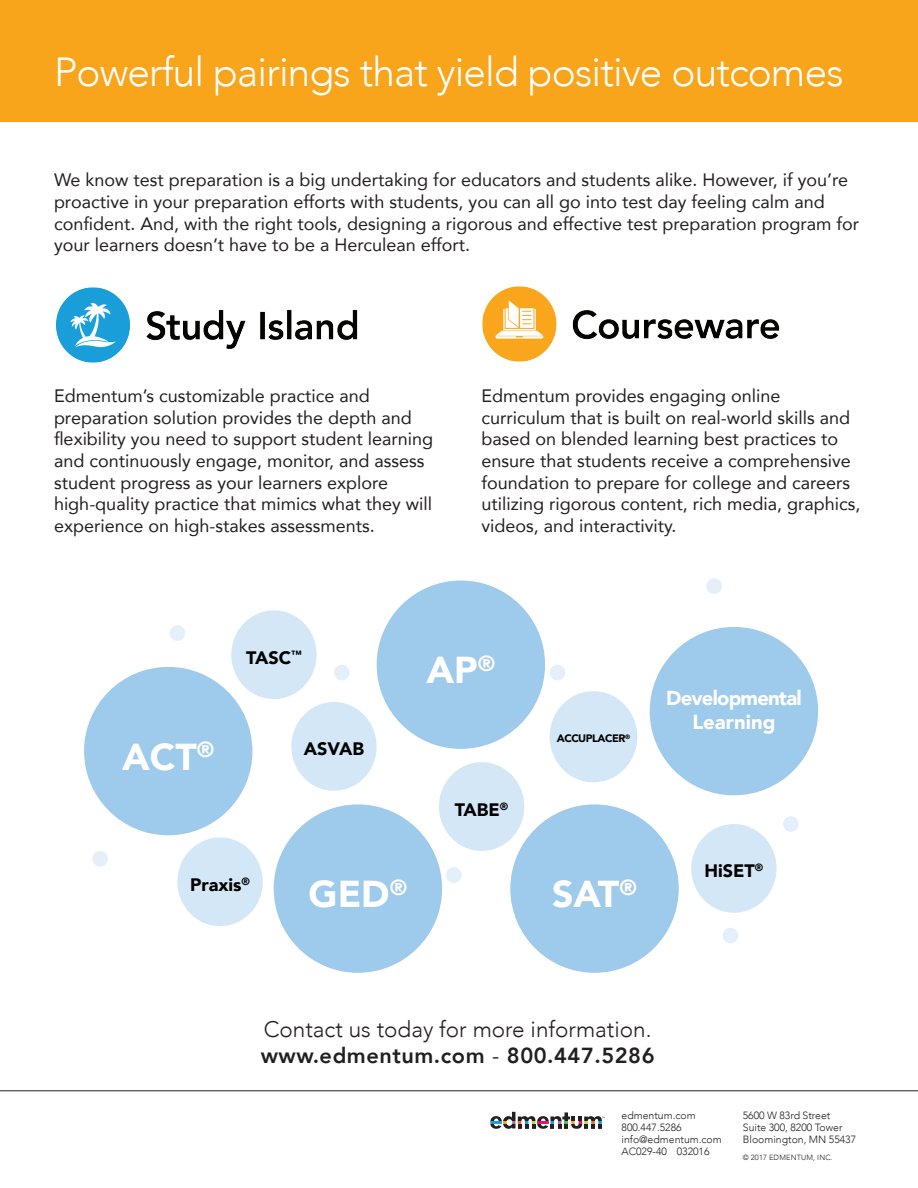
<style>
.page{position:relative;width:918px;height:1188px;background:#fff}
.page>*{position:absolute;margin:0;border:0;box-sizing:border-box;transform-origin:0 0}
.t1{font:300 40.5px "Avenir";letter-spacing:-.02em;color:#fff}
.t2{font:900 37.5px "Avenir";color:#fff}
.t3{font:300 22.5px "Avenir";color:#231f20}
.t4{font:800 21.75px "Avenir";letter-spacing:.025em;color:#231f20}
.t5{font:900 20.25px/23.9px "Avenir";letter-spacing:-.04em;color:#fff;text-align:center}
.t6{font:18px/21.6px "Avenir";color:#231f20}
.t7{font:900 18px "Avenir";color:#000}
.t8{font:900 10.8px "Avenir";letter-spacing:-.04em;color:#000}
.t9{font:300 10.5px/12px "Avenir";color:#231f20}
.t10{font:900 10.5px "Avenir";color:#000}
.t11{font:300 7.5px "Avenir";letter-spacing:.02em;color:#231f20}
.s1{font-weight:300}
</style>
<div class="page">
<svg style="left:490px;top:1112px;width:115px;height:17px"></svg>
<hr style="left:0;top:1090px;width:918px;height:1px;background:#231f20">
<div style="left:0;top:0;width:918px;height:122px;background:#f9a51b"></div>
<img style="left:482px;top:286px;width:298px;height:76px">
<img style="left:56px;top:287px;width:302px;height:76px">
<div style="left:377px;top:581px;width:168px;height:168px;background:#9ecaec;border-radius:50%"></div>
<div style="left:84px;top:667px;width:168px;height:168px;background:#9ecaec;border-radius:50%"></div>
<div style="left:510px;top:804px;width:169px;height:169px;background:#9ecaec;border-radius:50%"></div>
<div style="left:650px;top:627px;width:168px;height:168px;background:#9ecaec;border-radius:50%"></div>
<div style="left:274px;top:804px;width:168px;height:169px;background:#9ecaec;border-radius:50%"></div>
<div style="left:177px;top:837px;width:86px;height:89px;background:#d4e7f6;border-radius:50%"></div>
<div style="left:691px;top:824px;width:86px;height:89px;background:#d4e7f6;border-radius:50%"></div>
<div style="left:231px;top:610px;width:86px;height:89px;background:#d4e7f6;border-radius:50%"></div>
<div style="left:439px;top:762px;width:85px;height:89px;background:#d4e7f6;border-radius:50%"></div>
<div style="left:291px;top:702px;width:86px;height:89px;background:#d4e7f6;border-radius:50%"></div>
<div style="left:550px;top:691px;width:87px;height:91px;background:#d4e7f6;border-radius:50%"></div>
<div style="left:170px;top:625px;width:15px;height:16px;background:#e4eff9;border-radius:50%"></div>
<div style="left:92px;top:851px;width:16px;height:16px;background:#e4eff9;border-radius:50%"></div>
<div style="left:334px;top:665px;width:16px;height:15px;background:#e4eff9;border-radius:50%"></div>
<div style="left:446px;top:867px;width:16px;height:16px;background:#e4eff9;border-radius:50%"></div>
<div style="left:550px;top:665px;width:15px;height:15px;background:#e4eff9;border-radius:50%"></div>
<div style="left:706px;top:578px;width:16px;height:16px;background:#e4eff9;border-radius:50%"></div>
<div style="left:783px;top:816px;width:16px;height:16px;background:#e4eff9;border-radius:50%"></div>
<div style="left:723px;top:928px;width:15px;height:15px;background:#e4eff9;border-radius:50%"></div>
<h1 class="t1" style="left:54px;top:48px;width:791px">Powerful pairings that yield positive outcomes</h1>
<p class="t6" style="left:54px;top:169px;width:807px">We know test preparation is a big undertaking for educators and students alike. However, if you’re proactive in your preparation efforts with students, you can all go into test day feeling calm and confident. And, with the right tools, designing a rigorous and effective test preparation program for your learners doesn’t have to be a Herculean effort.</p>
<p class="t6" style="left:54px;top:385px;width:381px">Edmentum’s customizable practice and preparation solution provides the depth and flexibility you need to support student learning and continuously engage, monitor, and assess student progress as your learners explore high-quality practice that mimics what they will experience on high-stakes assessments.</p>
<p class="t6" style="left:481px;top:385px;width:381px">Edmentum provides engaging online curriculum that is built on real-world skills and based on blended learning best practices to ensure that students receive a comprehensive foundation to prepare for college and careers utilizing rigorous content, rich media, graphics, videos, and interactivity.</p>
<h2 class="t2" style="left:122px;top:725px;width:94px">ACT<sup>®</sup></h2>
<p class="t7" style="left:246px;top:642px;width:57px">TASC<sup>™</sup></p>
<p class="t7" style="left:304px;top:734px;width:62px">ASVAB</p>
<h2 class="t2" style="left:426px;top:638px;width:70px">AP<sup>®</sup></h2>
<p class="t7" style="left:455px;top:794px;width:55px">TABE<sup>®</sup></p>
<p class="t10" style="left:242px;top:872px;width:10px">®</p>
<p class="t7" style="left:190px;top:869px;width:53px">Praxis</p>
<h2 class="t2" style="left:309px;top:862px;width:100px">GED<sup>®</sup></h2>
<p class="t8" style="left:557px;top:729px;width:75px">ACCUPLACER<sup>®</sup></p>
<p class="t5" style="left:666px;top:686px;width:137px">Developmental<br>Learning</p>
<h2 class="t2" style="left:552px;top:862px;width:86px">SAT<sup>®</sup></h2>
<p class="t7" style="left:705px;top:856px;width:60px">HiSET<sup>®</sup></p>
<p class="t3" style="left:264px;top:1016px;width:389px">Contact us today for more information.</p>
<p class="t4" style="left:261px;top:1035px;width:395px">www.edmentum.com <span class="s1">-</span> 800.447.5286</p>
<p class="t9" style="left:622px;top:1109px;width:102px">edmentum.com<br>800.447.5286 info@edmentum.com<br>AC029-40 032016</p>
<p class="t9" style="left:743px;top:1109px;width:115px">5600 W 83rd Street<br>Suite 300, 8200 Tower<br>Bloomington, MN 55437</p>
<p class="t11" style="left:743px;top:1153px;width:91px">© 2017 EDMENTUM, INC.</p>
</div>
